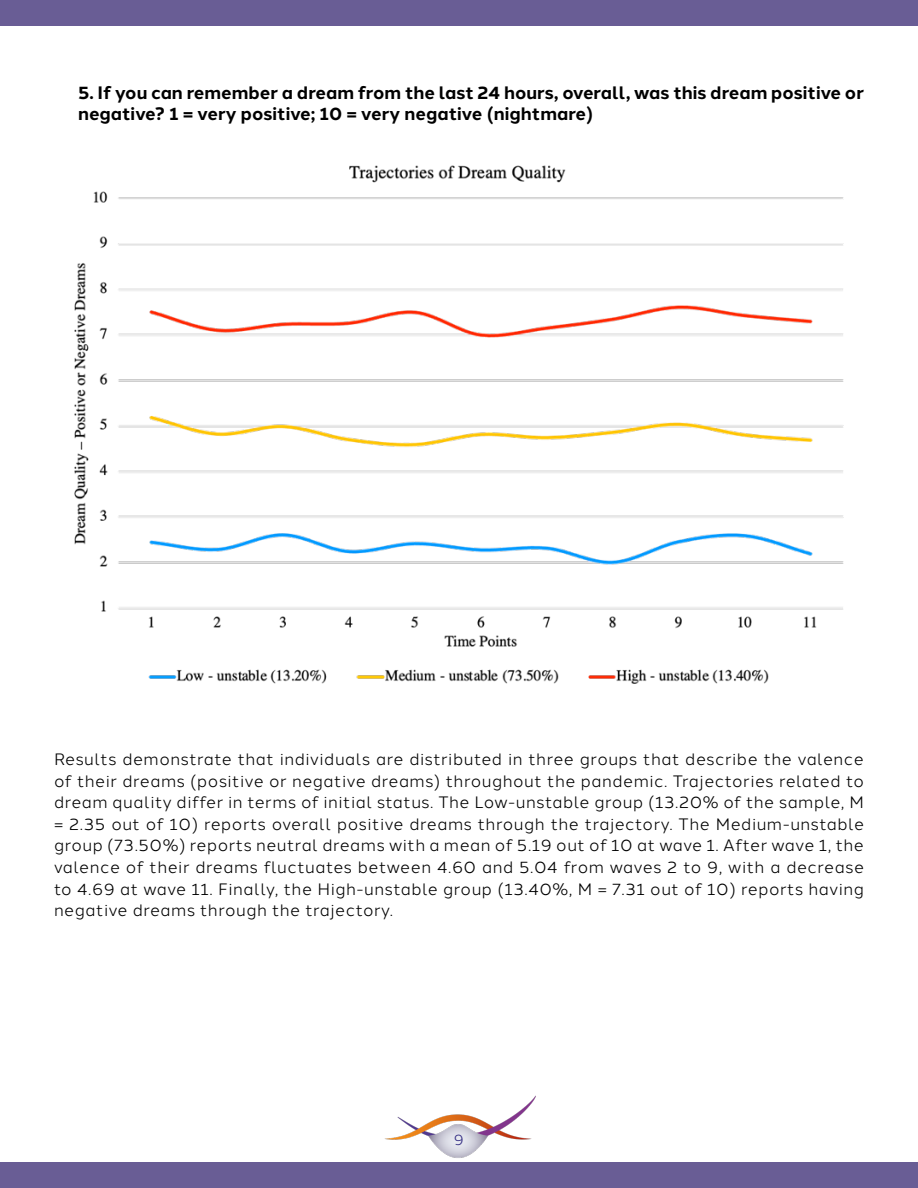
<style>
.page{position:relative;width:918px;height:1188px;background:#fff}
.page>*{position:absolute;margin:0;border:0;box-sizing:border-box;transform-origin:0 0}
.t1{font:700 18px/21.6px "Halcom";color:#000}
.t2{font:16.5px/21.6px "Halcom";letter-spacing:.03em;color:#000;text-align:justify}
.t3{font:15px "Halcom";color:#342d83}
</style>
<div class="page">
<img style="left:384px;top:1095px;width:152px;height:63px">
<div style="left:0;top:0;width:918px;height:26px;background:#695d95"></div>
<div style="left:0;top:1162px;width:918px;height:26px;background:#695d95"></div>
<img style="left:74px;top:165px;width:770px;height:519px">
<p class="t1" style="left:78px;top:80px;width:787px">5. If you can remember a dream from the last 24 hours, overall, was this dream positive or negative? 1 = very positive; 10 = very negative (nightmare)</p>
<p class="t2" style="left:54px;top:747px;width:812px">Results demonstrate that individuals are distributed in three groups that describe the valence of their dreams (positive or negative dreams) throughout the pandemic. Trajectories related to dream quality differ in terms of initial status. The Low-unstable group (13.20% of the sample, M = 2.35 out of 10) reports overall positive dreams through the trajectory. The Medium-unstable group (73.50%) reports neutral dreams with a mean of 5.19 out of 10 at wave 1. After wave 1, the valence of their dreams fluctuates between 4.60 and 5.04 from waves 2 to 9, with a decrease to 4.69 at wave 11. Finally, the High-unstable group (13.40%, M = 7.31 out of 10) reports having negative dreams through the trajectory.</p>
<p class="t3" style="left:454px;top:1128px;width:12px">9</p>
</div>
